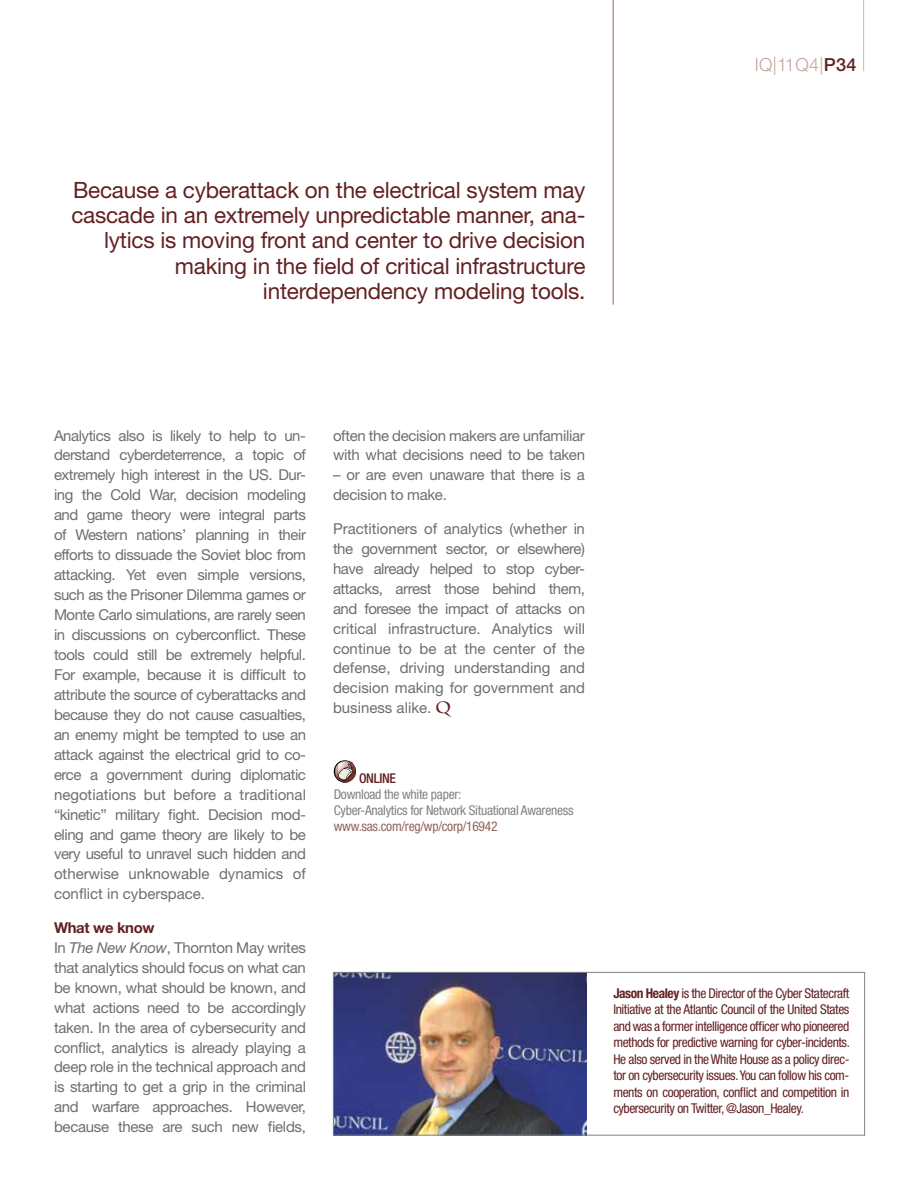
<style>
.page{position:relative;width:918px;height:1188px;background:#fff}
.page>*{position:absolute;margin:0;border:0;box-sizing:border-box;transform-origin:0 0}
.t1{font:22.5px/25.5px "Helvetica Neue LT Std";letter-spacing:-.01em;color:#632022;text-align:right}
.t2{font:300 18px "Helvetica Neue LT Std";letter-spacing:.02em;color:#c0a49b}
.t3{font:15px/20px "Helvetica Neue LT Std";letter-spacing:-.02em;color:#6d6e71}
.t4{font:condensed 13.5px/16.5px "Helvetica Neue LT Std";letter-spacing:-.03em;color:#632022;text-align:justify}
.t5{font:condensed 13.5px/16.2px "Helvetica Neue LT Std";letter-spacing:-.02em;color:#808285}
.t6{font:condensed 13.5px "Helvetica Neue LT Std";letter-spacing:-.02em;color:#92655a}
.t7{font:500 condensed 13.5px "Helvetica Neue LT Std";letter-spacing:-.02em;color:#632022}
.s1{font-weight:500;color:#632022}
.s2{font-weight:700;color:#632022}
.s3{font-style:italic}
.s4{font-family:"Charlemagne Std";font-weight:700;font-size:16.5px;color:#632022}
.s5{font-weight:700}
</style>
<div class="page">
<hr style="left:863px;top:0;width:1px;height:71px;background:#bcbec0">
<hr style="left:613px;top:0;width:1px;height:305px;background:#92655a">
<img style="left:335px;top:974px;width:251px;height:160px">
<div style="left:333px;top:972px;width:532px;height:164px;border:1px solid #808285"></div>
<svg style="left:334px;top:760px;width:22px;height:23px"></svg>
<img style="left:338px;top:780px;width:14px;height:2px">
<svg style="left:335px;top:761px;width:21px;height:19px"></svg>
<h1 class="t1" style="left:71px;top:176px;width:516px">Because a cyberattack on the electrical system may cascade in an extremely unpredictable manner, ana&shy;lytics is moving front and center to drive decision making in the field of critical infrastructure interdependency modeling tools.</h1>
<p class="t2" style="left:755px;top:53px;width:103px">IQ|11Q4|<span class="s1">P34</span></p>
<p class="t3" style="left:54px;top:425px;width:254px;text-align:justify">Analytics also is likely to help to un&shy;derstand cyberdeterrence, a topic of extremely high interest in the US. Dur&shy;ing the Cold War, decision modeling and game theory were integral parts of Western nations’ planning in their efforts to dissuade the Soviet bloc from attacking. Yet even simple versions, such as the Prisoner Dilemma games or Monte Carlo simulations, are rarely seen in discussions on cyberconflict. These tools could still be extremely helpful.<br>For example, because it is difficult to attribute the source of cyberattacks and because they do not cause casualties, an enemy might be tempted to use an attack against the electrical grid to co&shy;erce a government during diplomatic negotiations but before a traditional “kinetic” military fight. Decision mod&shy;eling and game theory are likely to be very useful to unravel such hidden and otherwise unknowable dynamics of conflict in cyberspace.</p>
<p class="t3" style="left:54px;top:917px;width:254px"><span class="s2">What we know<br></span>In <span class="s3">The New Know</span>, Thornton May writes that analytics should focus on what can be known, what should be known, and what actions need to be accordingly taken. In the area of cybersecurity and conflict, analytics is already playing a deep role in the technical approach and is starting to get a grip in the criminal and warfare approaches. However, because these are such new fields,</p>
<p class="t3" style="left:333px;top:425px;width:254px">often the decision makers are unfamiliar with what decisions need to be taken</p>
<p class="t3" style="left:333px;top:465px;width:253px">– or are even unaware that there is a decision to make.</p>
<p class="t3" style="left:333px;top:518px;width:254px;text-align:justify">Practitioners of analytics (whether in the government sector, or elsewhere) have already helped to stop cyber&shy;attacks, arrest those behind them, and foresee the impact of attacks on critical infrastructure. Analytics will continue to be at the center of the defense, driving understanding and decision making for government and business alike. <span class="s4">q</span></p>
<p class="t7" style="left:359px;top:770px;width:39px">ONLINE</p>
<p class="t5" style="left:334px;top:786px;width:241px">Download the white paper:<br>Cyber-Analytics for Network Situational Awareness</p>
<p class="t6" style="left:334px;top:819px;width:165px">www.sas.com/reg/wp/corp/16942</p>
<p class="t4" style="left:613px;top:985px;width:238px"><span class="s5">Jason Healey</span> is the Director of the Cyber Statecraft Initiative at the Atlantic Council of the United States and was a former intelligence officer who pioneered methods for predictive warning for cyber-incidents.<br>He also served in the White House as a policy direc&shy;tor on cybersecurity issues. You can follow his com&shy;ments on cooperation, conflict and competition in cybersecurity on Twitter, @Jason_Healey.</p>
</div>
